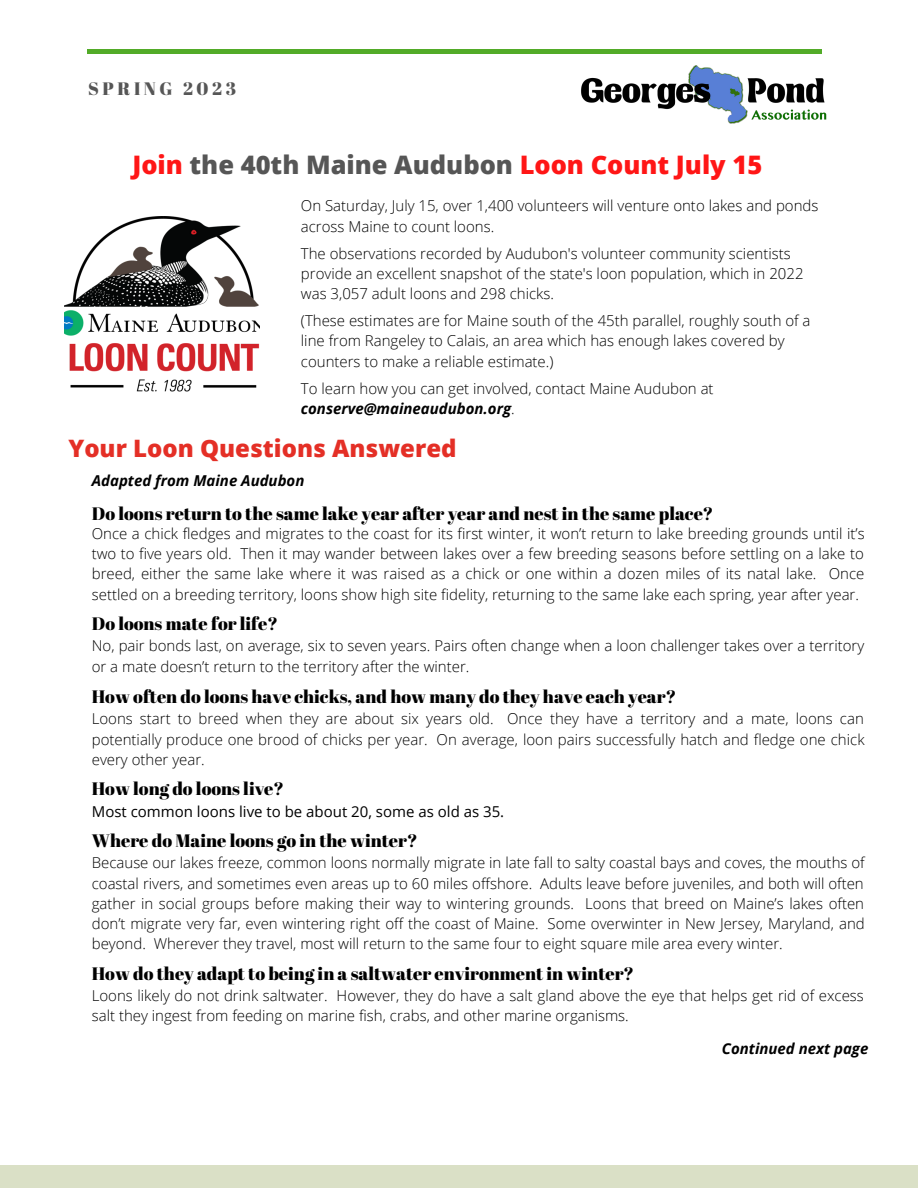
<style>
.page{position:relative;width:918px;height:1188px;background:#fff}
.page>*{position:absolute;margin:0;border:0;box-sizing:border-box;transform-origin:0 0}
.t1{font:800 25.5px "Open Sans";color:#ff1616}
.t2{font:800 24px "Open Sans";color:#e42f26}
.t3{font:18px "Abril Fatface";color:#000}
.t4{font:18px "Abril Fatface";letter-spacing:.2em;color:#565656}
.t5{font:300 15px/20.2px "Open Sans";color:#000}
.t6{font:15px "Open Sans";color:#000}
.t7{font:italic 700 15px "Open Sans";color:#000}
.s1{color:#565656}
.s2{font-weight:700;font-style:italic}
</style>
<div class="page">
<div style="left:0;top:1165px;width:918px;height:23px;background:#dae0c6"></div>
<div style="left:87px;top:49px;width:735px;height:5px;background:#52ab28"></div>
<img style="left:581px;top:65px;width:246px;height:59px">
<img style="left:65px;top:216px;width:194px;height:176px">
<p class="t4" style="left:88px;top:76px;width:149px">SPRING 2023</p>
<h1 class="t1" style="left:132px;top:147px;width:631px">Join <span class="s1">the 40th Maine Audubon</span> Loon Count July 15</h1>
<p class="t5" style="left:301px;top:195px;width:519px">On Saturday, July 15, over 1,400 volunteers will venture onto lakes and ponds across Maine to count loons.</p>
<p class="t5" style="left:301px;top:243px;width:504px">The observations recorded by Audubon's volunteer community scientists provide an excellent snapshot of the state's loon population, which in 2022 was 3,057 adult loons and 298 chicks.</p>
<p class="t5" style="left:301px;top:310px;width:511px">(These estimates are for Maine south of the 45th parallel, roughly south of a line from Rangeley to Calais, an area which has enough lakes covered by counters to make a reliable estimate.)</p>
<p class="t5" style="left:301px;top:378px;width:414px">To learn how you can get involved, contact Maine Audubon at <span class="s2">conserve@maineaudubon.org</span>.</p>
<h2 class="t2" style="left:68px;top:432px;width:390px">Your Loon Questions Answered</h2>
<p class="t7" style="left:92px;top:470px;width:214px">Adapted from Maine Audubon</p>
<p class="t5" style="left:92px;top:523px;width:774px;text-align:justify">Once a chick fledges and migrates to the coast for its first winter, it won’t return to lake breeding grounds until it’s two to five years old. Then it may wander between lakes over a few breeding seasons before settling on a lake to breed, either the same lake where it was raised as a chick or one within a dozen miles of its natal lake. Once settled on a breeding territory, loons show high site fidelity, returning to the same lake each spring, year after year.</p>
<p class="t3" style="left:92px;top:611px;width:188px">Do loons mate for life?</p>
<p class="t5" style="left:92px;top:635px;width:774px">No, pair bonds last, on average, six to seven years. Pairs often change when a loon challenger takes over a territory or a mate doesn’t return to the territory after the winter.</p>
<p class="t3" style="left:92px;top:684px;width:586px">How often do loons have chicks, and how many do they have each year?</p>
<p class="t5" style="left:92px;top:709px;width:774px;text-align:justify">Loons start to breed when they are about six years old. Once they have a territory and a mate, loons can potentially produce one brood of chicks per year. On average, loon pairs successfully hatch and fledge one chick every other year.</p>
<p class="t3" style="left:92px;top:776px;width:194px">How long do loons live?</p>
<p class="t6" style="left:92px;top:801px;width:414px">Most common loons live to be about 20, some as old as 35.</p>
<p class="t3" style="left:92px;top:828px;width:327px">Where do Maine loons go in the winter?</p>
<p class="t5" style="left:92px;top:853px;width:775px;text-align:justify">Because our lakes freeze, common loons normally migrate in late fall to salty coastal bays and coves, the mouths of coastal rivers, and sometimes even areas up to 60 miles offshore. Adults leave before juveniles, and both will often gather in social groups before making their way to wintering grounds. Loons that breed on Maine’s lakes often don’t migrate very far, even wintering right off the coast of Maine. Some overwinter in New Jersey, Maryland, and beyond. Wherever they travel, most will return to the same four to eight square mile area every winter.</p>
<p class="t3" style="left:92px;top:961px;width:544px">How do they adapt to being in a saltwater environment in winter?</p>
<p class="t5" style="left:92px;top:985px;width:774px">Loons likely do not drink saltwater. However, they do have a salt gland above the eye that helps get rid of excess salt they ingest from feeding on marine fish, crabs, and other marine organisms.</p>
<p class="t3" style="left:92px;top:501px;width:623px">Do loons return to the same lake year after year and nest in the same place?</p>
<p class="t7" style="left:722px;top:1038px;width:148px">Continued next page</p>
</div>
